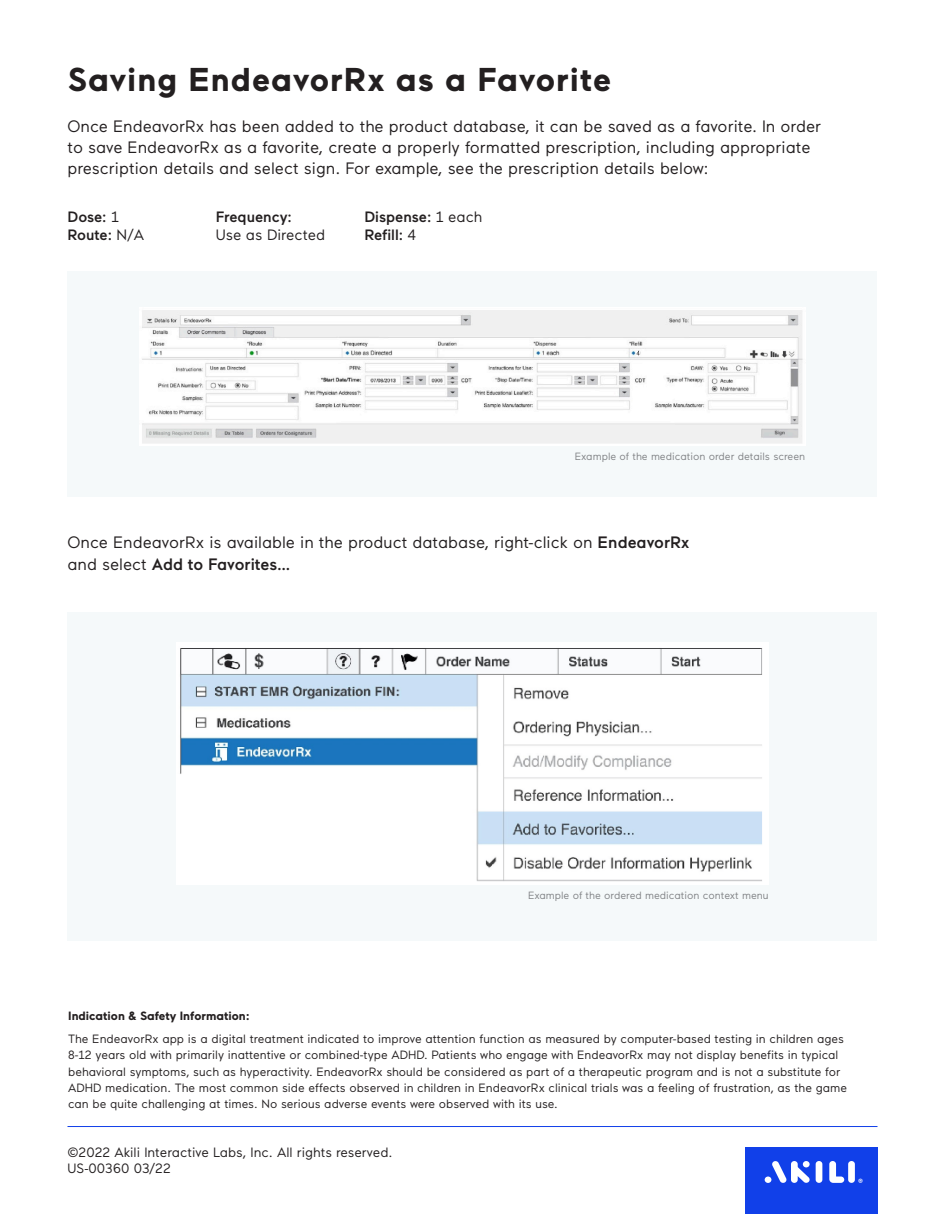
<style>
.page{position:relative;width:945px;height:1215px;background:#fff}
.page>*{position:absolute;margin:0;border:0;box-sizing:border-box;transform-origin:0 0}
.t1{font:700 33px "Maax Akili";letter-spacing:.03em;color:#231f20}
.t2{font:16.5px/21.1px "Maax Akili";color:#231f20}
.t3{font:500 15px "Maax Akili";color:#231f20}
.t4{font:15px/18px "Maax Akili";color:#231f20}
.t5{font:13.5px "Maax Akili";color:#231f20}
.t6{font:12px/16.4px "Maax Akili";color:#231f20}
.t7{font:700 12px "Maax Akili";color:#231f20}
.t8{font:10.5px "Maax Akili";color:#808285}
.t9{font:500 7.5px "Maax Akili";color:#fff}
.s1{font-weight:400}
.s2{font-weight:500}
</style>
<div class="page">
<div style="left:745px;top:1148px;width:133px;height:66px;background:#1140e9"></div>
<svg style="left:829px;top:1161px;width:15px;height:22px"></svg>
<div style="left:816px;top:1161px;width:6px;height:22px;background:#fff;border-radius:3px"></div>
<div style="left:848px;top:1161px;width:7px;height:22px;background:#fff;border-radius:3px"></div>
<svg style="left:765px;top:1161px;width:45px;height:22px"></svg>
<hr style="left:68px;top:1126px;width:810px;height:1px;background:#1140e9">
<div style="left:68px;top:271px;width:810px;height:225px;background:#f5f9fa"></div>
<div style="left:68px;top:612px;width:810px;height:329px;background:#f5f9fa"></div>
<img style="left:142px;top:311px;width:661px;height:128px">
<img style="left:180px;top:648px;width:582px;height:233px">
<svg style="left:636px;top:351px;width:4px;height:5px"></svg>
<p class="t1" style="left:68px;top:57px;width:545px">Saving EndeavorRx as a Favorite</p>
<p class="t2" style="left:68px;top:115px;width:755px">Once EndeavorRx has been added to the product database, it can be saved as a favorite. In order to save EndeavorRx as a favorite, create a properly formatted prescription, including appropriate prescription details and select sign. For example, see the prescription details below:</p>
<p class="t3" style="left:68px;top:207px;width:53px">Dose: <span class="s1">1</span></p>
<p class="t3" style="left:68px;top:225px;width:78px">Route: <span class="s1">N/A</span></p>
<p class="t4" style="left:216px;top:207px;width:111px"><span class="s2">Frequency:<br></span>Use as Directed</p>
<p class="t3" style="left:364px;top:207px;width:119px">Dispense: <span class="s1">1 each</span></p>
<p class="t3" style="left:364px;top:225px;width:53px">Refill: <span class="s1">4</span></p>
<p class="t8" style="left:575px;top:449px;width:232px">Example of the medication order details screen</p>
<p class="t2" style="left:68px;top:531px;width:623px">Once EndeavorRx is available in the product database, right-click on <span class="s2">EndeavorRx </span>and select <span class="s2">Add to Favorites…</span></p>
<p class="t8" style="left:528px;top:889px;width:242px">Example of the ordered medication context menu</p>
<p class="t7" style="left:68px;top:1008px;width:183px">Indication &amp; Safety Information:</p>
<p class="t6" style="left:68px;top:1030px;width:780px">The EndeavorRx app is a digital treatment indicated to improve attention function as measured by computer-based testing in children ages 8-12 years old with primarily inattentive or combined-type ADHD. Patients who engage with EndeavorRx may not display benefits in typical behavioral symptoms, such as hyperactivity. EndeavorRx should be considered as part of a therapeutic program and is not a substitute for ADHD medication. The most common side effects observed in children in EndeavorRx clinical trials was a feeling of frustration, as the game can be quite challenging at times. No serious adverse events were observed with its use.</p>
<p class="t5" style="left:68px;top:1144px;width:327px">©2022 Akili Interactive Labs, Inc. All rights reserved.</p>
<p class="t5" style="left:68px;top:1159px;width:105px">US-00360 03/22</p>
<p class="t9" style="left:858px;top:1177px;width:6px">®</p>
</div>
